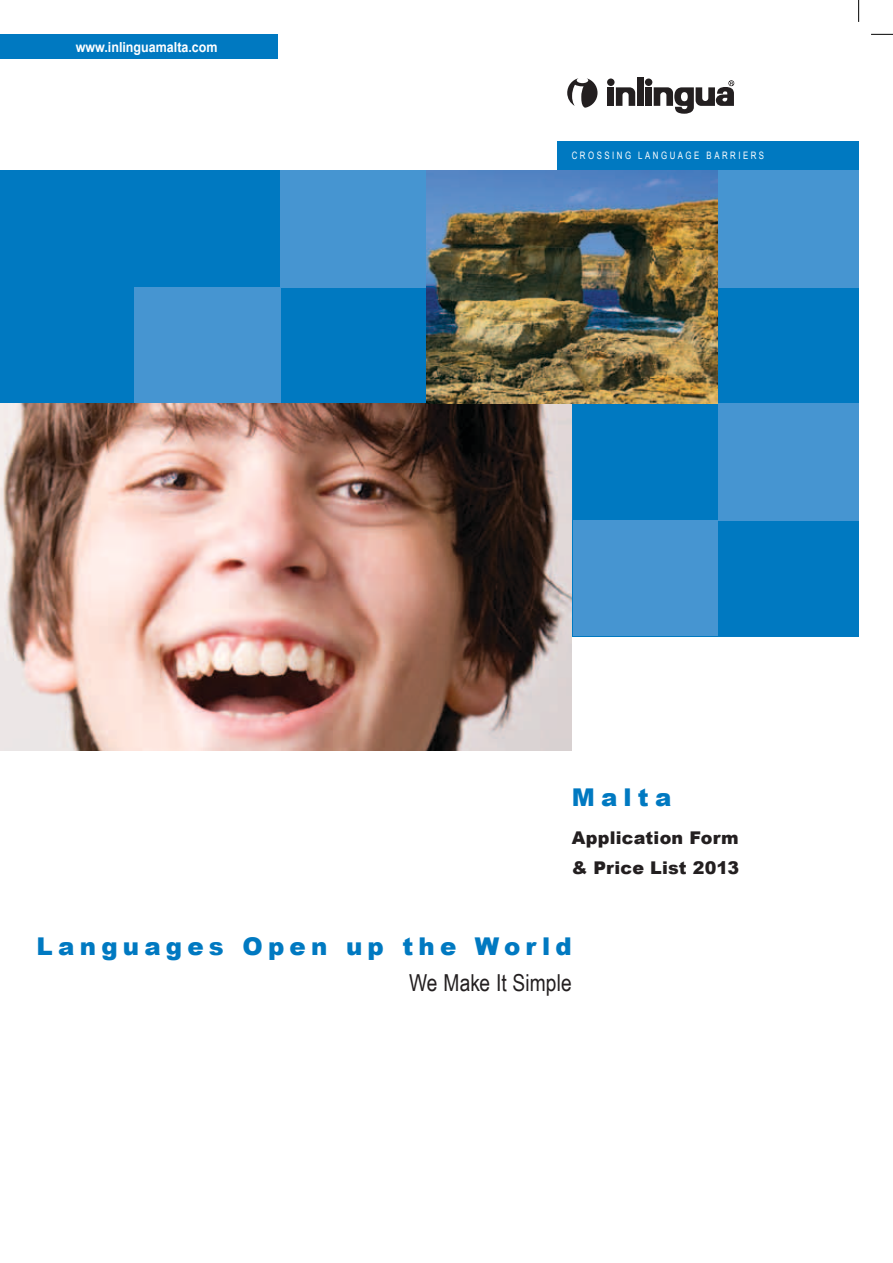
<style>
.page{position:relative;width:893px;height:1263px;background:#fff}
.page>*{position:absolute;margin:0;border:0;box-sizing:border-box;transform-origin:0 0}
.t1{font:900 24.45px "Arial";letter-spacing:.215em;color:#0079c1}
.t2{font:23.4px "Arial Narrow";letter-spacing:.005em;color:#231f20}
.t3{font:900 17.55px/29.2px "Arial";letter-spacing:.015em;color:#231f20}
.t4{font:700 13.95px "Arial";color:#fff;scale:.9 1}
.t5{font:10.2px "Arial";letter-spacing:.32em;color:#fff;scale:.77 1}
</style>
<div class="page">
<div style="left:0;top:170px;width:859px;height:466px;background:#0079c1"></div>
<div style="left:0;top:34px;width:278px;height:25px;background:#0079c1"></div>
<div style="left:557px;top:141px;width:302px;height:38px;background:#0079c1"></div>
<div style="left:718px;top:403px;width:141px;height:117px;background:#4695d1"></div>
<div style="left:573px;top:520px;width:145px;height:116px;background:#4695d1"></div>
<div style="left:718px;top:170px;width:141px;height:117px;background:#4695d1"></div>
<div style="left:281px;top:170px;width:146px;height:117px;background:#4695d1"></div>
<div style="left:135px;top:287px;width:146px;height:117px;background:#4695d1"></div>
<img style="left:0;top:403px;width:572px;height:348px">
<img style="left:427px;top:170px;width:291px;height:233px">
<svg style="left:567px;top:78px;width:30px;height:30px"></svg>
<div style="left:607px;top:79px;width:8px;height:7px;background:#231f20;border-radius:50%"></div>
<div style="left:607px;top:87px;width:7px;height:19px;background:#231f20"></div>
<div style="left:637px;top:78px;width:7px;height:28px;background:#231f20"></div>
<svg style="left:616px;top:87px;width:19px;height:19px"></svg>
<div style="left:645px;top:78px;width:7px;height:8px;background:#231f20;border-radius:50%"></div>
<div style="left:645px;top:87px;width:7px;height:19px;background:#231f20"></div>
<svg style="left:654px;top:80px;width:80px;height:34px"></svg>
<svg style="left:871px;top:34px;width:22px;height:1px"></svg>
<svg style="left:858px;top:0;width:1px;height:22px"></svg>
<p class="t4" style="left:76px;top:37px;width:159px">www.inlinguamalta.com</p>
<p class="t5" style="left:572px;top:149px;width:251px">CROSSING LANGUAGE BARRIERS</p>
<h1 class="t1" style="left:572px;top:780px;width:101px">Malta</h1>
<p class="t3" style="left:572px;top:823px;width:169px">Application Form &amp; Price List 2013</p>
<h1 class="t1" style="left:37px;top:928px;width:537px">Languages Open up the World</h1>
<h2 class="t2" style="left:409px;top:966px;width:164px">We Make It Simple</h2>
</div>
